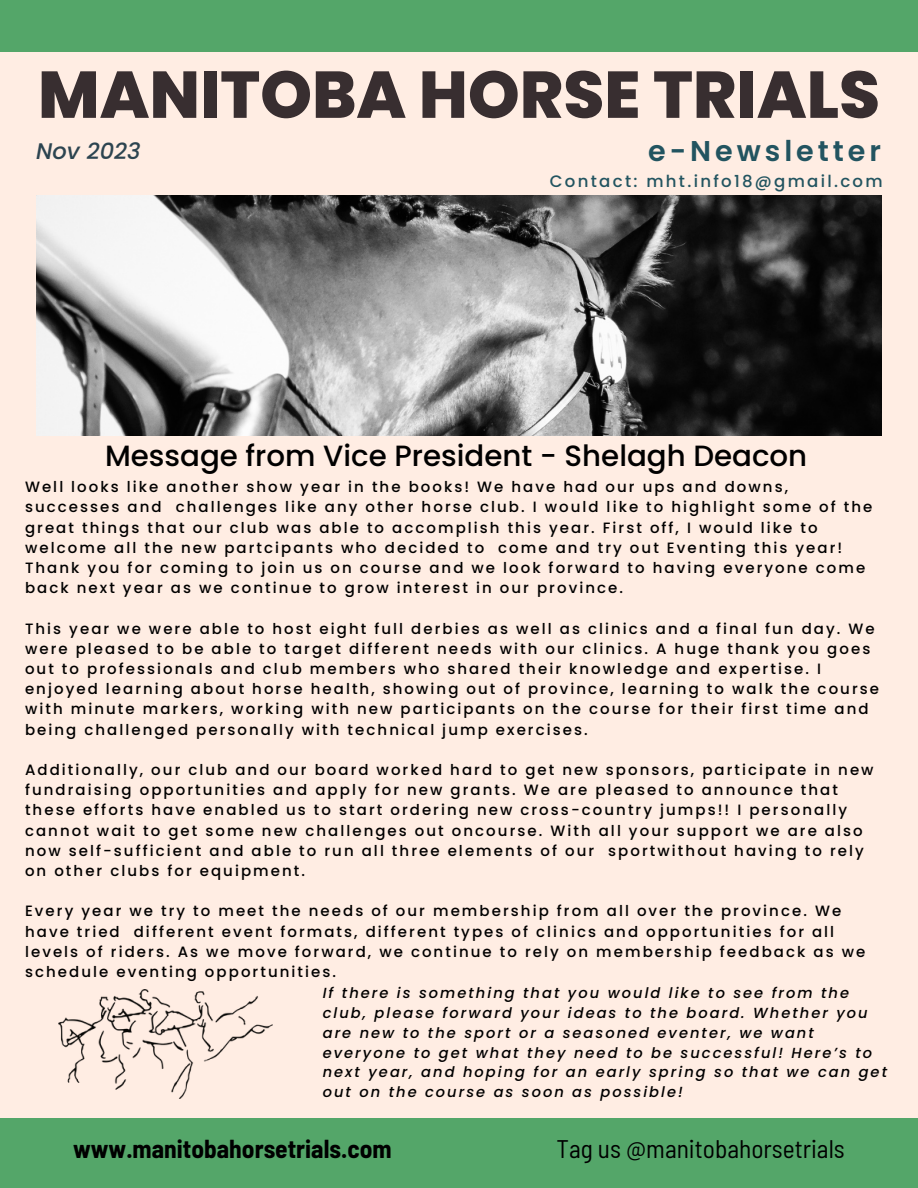
<style>
.page{position:relative;width:918px;height:1188px;background:#ffede3}
.page>*{position:absolute;margin:0;border:0;box-sizing:border-box;transform-origin:0 0}
.t1{font:800 66px "Poppins";color:#382e30}
.t2{font:500 29.25px "Poppins";color:#000}
.t3{font:600 28.5px "Poppins";letter-spacing:.14em;color:#225460}
.t4{font:700 semi-condensed 25.35px "Barlow";color:#000}
.t5{font:semi-condensed 25.35px "Barlow";color:#000}
.t6{font:italic 500 22.5px "Poppins";color:#2c4450}
.t7{font:500 16.5px "Poppins";letter-spacing:.14em;color:#225460}
.t8{font:500 15px/20.2px "Poppins";letter-spacing:.14em;color:#000}
.t9{font:italic 500 14.55px/19.8px "Poppins";letter-spacing:.14em;color:#000}
</style>
<div class="page">
<img style="left:37px;top:196px;width:845px;height:239px">
<div style="left:0;top:1118px;width:918px;height:70px;background:#54a669"></div>
<div style="left:0;top:0;width:918px;height:52px;background:#54a669"></div>
<img style="left:58px;top:989px;width:215px;height:109px">
<p class="t1" style="left:38px;top:49px;width:844px">MANITOBA HORSE TRIALS</p>
<p class="t3" style="left:648px;top:131px;width:234px">e-Newsletter</p>
<p class="t7" style="left:550px;top:169px;width:334px">Contact: mht.info18@gmail.com</p>
<p class="t6" style="left:36px;top:135px;width:106px">Nov 2023</p>
<p class="t2" style="left:105px;top:435px;width:704px">Message from Vice President - Shelagh Deacon</p>
<p class="t8" style="left:25px;top:477px;width:849px">Well looks like another show year in the books! We have had our ups and downs, successes and challenges like any other horse club. I would like to highlight some of the great things that our club was able to accomplish this year. First off, I would like to welcome all the new partcipants who decided to come and try out Eventing this year!<br>Thank you for coming to join us on course and we look forward to having everyone come back next year as we continue to grow interest in our province.</p>
<p class="t8" style="left:25px;top:618px;width:856px">This year we were able to host eight full derbies as well as clinics and a final fun day. We were pleased to be able to target different needs with our clinics. A huge thank you goes out to professionals and club members who shared their knowledge and expertise. I enjoyed learning about horse health, showing out of province, learning to walk the course with minute markers, working with new participants on the course for their first time and being challenged personally with technical jump exercises.</p>
<p class="t8" style="left:25px;top:760px;width:850px">Additionally, our club and our board worked hard to get new sponsors, participate in new fundraising opportunities and apply for new grants. We are pleased to announce that these efforts have enabled us to start ordering new cross-country jumps!! I personally cannot wait to get some new challenges out oncourse. With all your support we are also now self-sufficient and able to run all three elements of our sportwithout having to rely on other clubs for equipment.</p>
<p class="t8" style="left:25px;top:901px;width:842px">Every year we try to meet the needs of our membership from all over the province. We have tried different event formats, different types of clinics and opportunities for all levels of riders. As we move forward, we continue to rely on membership feedback as we schedule eventing opportunities.</p>
<p class="t9" style="left:323px;top:983px;width:566px">If there is something that you would like to see from the club, please forward your ideas to the board. Whether you are new to the sport or a seasoned eventer, we want everyone to get what they need to be successful! Here’s to next year, and hoping for an early spring so that we can get out on the course as soon as possible!</p>
<p class="t4" style="left:73px;top:1132px;width:320px">www.manitobahorsetrials.com</p>
<p class="t5" style="left:557px;top:1132px;width:290px">Tag us @manitobahorsetrials</p>
</div>
